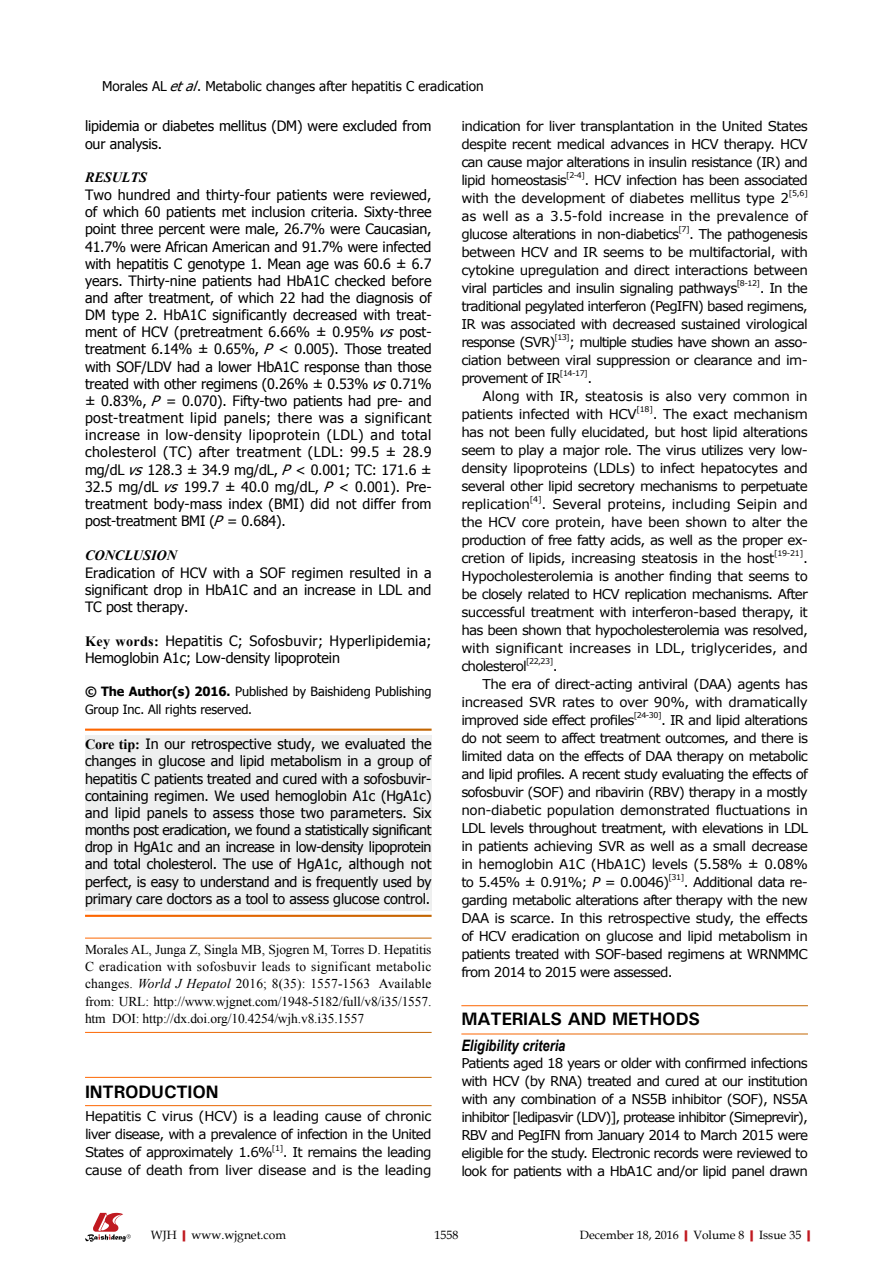
<style>
.page{position:relative;width:893px;height:1263px;background:#fff}
.page>*{position:absolute;margin:0;border:0;box-sizing:border-box;transform-origin:0 0}
.t1{font:700 18px "Univers";letter-spacing:-.01em;color:#000}
.t2{font:italic 700 15.75px "Arial Narrow";color:#000}
.t3{font:14.25px/17.2px "Tahoma";letter-spacing:-.005em;color:#000}
.t4{font:14.25px/17.1px "Tahoma";letter-spacing:.02em;color:#000}
.t5{font:13.5px/18px "Verdana";letter-spacing:-.05em;color:#000;text-align:justify}
.t6{font:13.5px/17.1px "Times New Roman";letter-spacing:-.01em;color:#000;text-align:justify}
.t7{font:13.5px/18px "Verdana";letter-spacing:-.025em;color:#000;text-align:right}
.t8{font:13.5px/18px "Verdana";letter-spacing:-.03em;color:#000}
.t9{font:13.5px "Tahoma";color:#000}
.t10{font:13.5px "Verdana";letter-spacing:-.015em;color:#000}
.t11{font:12.75px/17.1px "Tahoma";letter-spacing:-.005em;color:#000}
.t12{font:12px "Book Antiqua";color:#000}
.t13{font:7.8px "Verdana";letter-spacing:-.06em;color:#000}
.s1{font-style:italic}
.s2{font-family:"Times New Roman";font-weight:700;font-style:italic}
.s3{font-family:"Times New Roman";font-weight:700}
.s4{font-weight:700}
.s5{font-weight:700;color:#c01920}
</style>
<div class="page">
<div style="left:85px;top:735px;width:347px;height:175px;background:#eeefef"></div>
<svg style="left:85px;top:1213px;width:46px;height:29px"></svg>
<p class="t9" style="left:102px;top:77px;width:383px">Morales AL <span class="s1">etal</span>. Metabolic changes after hepatitis C eradication</p>
<p class="t3" style="left:85px;top:117px;width:348px">lipidemia or diabetes mellitus (DM) were excluded from our analysis.</p>
<p class="t3" style="left:85px;top:168px;width:348px"><span class="s2">RESULTS<br></span>Two hundred and thirty-four patients were reviewed, of which 60 patients met inclusion criteria. Sixty-three point three percent were male, 26.7% were Caucasian, 41.7% were African American and 91.7% were infected with hepatitis C genotype 1. Mean age was 60.6 ± 6.7 years. Thirty-nine patients had HbA1C checked before and after treatment, of which 22 had the diagnosis of DM type 2. HbA1C significantly decreased with treat&shy;ment of HCV (pretreatment 6.66% ± 0.95% <span class="s1">vs</span> post&shy;treatment 6.14% ± 0.65%, <span class="s1">P</span> &lt; 0.005). Those treated with SOF/LDV had a lower HbA1C response than those treated with other regimens (0.26% ± 0.53% <span class="s1">vs</span>0.71% ± 0.83%, <span class="s1">P</span> = 0.070). Fifty-two patients had pre- and post-treatment lipid panels; there was a significant increase in low-density lipoprotein (LDL) and total cholesterol (TC) after treatment (LDL: 99.5 ± 28.9 mg/dL <span class="s1">vs</span>128.3 ± 34.9 mg/dL, <span class="s1">P</span> &lt; 0.001; TC: 171.6 ± 32.5 mg/dL <span class="s1">vs</span> 199.7 ± 40.0 mg/dL, <span class="s1">P</span> &lt; 0.001). Pre&shy;treatment body-mass index (BMI) did not differ from post-treatment BMI (<span class="s1">P</span> = 0.684).</p>
<p class="t3" style="left:85px;top:545px;width:348px"><span class="s2">CONCLUSION<br></span>Eradication of HCV with a SOF regimen resulted in a significant drop in HbA1C and an increase in LDL and<br>TC post therapy.</p>
<p class="t4" style="left:85px;top:632px;width:348px"><span class="s3">Key words:</span> Hepatitis C; Sofosbuvir; Hyperlipidemia;<br>Hemoglobin A1c; Low-density lipoprotein</p>
<p class="t11" style="left:85px;top:683px;width:348px"><span class="s4">© The Author(s) 2016.</span> Published by Baishideng Publishing<br>Group Inc. All rights reserved.</p>
<p class="t3" style="left:85px;top:735px;width:348px;text-align:justify"><span class="s3">Core tip:</span> In our retrospective study, we evaluated the changes in glucose and lipid metabolism in a group of hepatitis C patients treated and cured with a sofosbuvir&shy;containing regimen. We used hemoglobin A1c (HgA1c) and lipid panels to assess those two parameters. Six months post eradication, we found a statistically significant drop in HgA1c and an increase in low-density lipoprotein and total cholesterol. The use of HgA1c, although not perfect, is easy to understand and is frequently used by primary care doctors as a tool to assess glucose control.</p>
<p class="t6" style="left:85px;top:941px;width:348px">Morales AL, Junga Z, Singla MB, Sjogren M, Torres D. Hepatitis C eradication with sofosbuvir leads to significant metabolic changes. <span class="s1">World J Hepatol</span> 2016; 8(35): 1557-1563 Available from: URL: http://www.wjgnet.com/1948-5182/full/v8/i35/1557. htm DOI: http://dx.doi.org/10.4254/wjh.v8.i35.1557</p>
<p class="t5" style="left:461px;top:117px;width:348px">indication for liver transplantation in the United States despite recent medical advances in HCV therapy. HCV can cause major alterations in insulin resistance (IR) and lipid homeostasis</p>
<p class="t13" style="left:566px;top:170px;width:20px">[2-4]</p>
<p class="t7" style="left:461px;top:171px;width:348px;text-align:left;text-indent:123px">. HCV infection has been associated with the development of diabetes mellitus type 2</p>
<p class="t13" style="left:789px;top:188px;width:21px">[5,6]</p>
<p class="t8" style="left:461px;top:207px;width:348px">as well as a 3.5-fold increase in the prevalence of glucose alterations in non-diabetics</p>
<p class="t13" style="left:678px;top:224px;width:13px">[7]</p>
<p class="t5" style="left:461px;top:225px;width:348px;text-indent:228px">. The pathogenesis between HCV and IR seems to be multifactorial, with cytokine upregulation and direct interactions between viral particles and insulin signaling pathways</p>
<p class="t13" style="left:737px;top:278px;width:25px">[8-12]</p>
<p class="t5" style="left:461px;top:279px;width:348px;text-indent:298px">. In the traditional pegylated interferon (PegIFN) based regimens, IR was associated with decreased sustained virological response (SVR)</p>
<p class="t13" style="left:554px;top:332px;width:17px">[13]</p>
<p class="t5" style="left:461px;top:333px;width:346px;text-indent:108px">; multiple studies have shown an asso&shy;ciation between viral suppression or clearance and im&shy;provement of IR</p>
<p class="t13" style="left:560px;top:368px;width:29px">[14-17]</p>
<p class="t5" style="left:587px;top:369px;width:6px">.</p>
<p class="t10" style="left:483px;top:387px;width:327px">Along with IR, steatosis is also very common in</p>
<p class="t7" style="left:461px;top:405px;width:177px">patients infected with HCV</p>
<p class="t13" style="left:636px;top:404px;width:18px">[18]</p>
<p class="t5" style="left:461px;top:405px;width:348px;text-indent:191px">. The exact mechanism has not been fully elucidated, but host lipid alterations seem to play a major role. The virus utilizes very low&shy;density lipoproteins (LDLs) to infect hepatocytes and several other lipid secretory mechanisms to perpetuate replication</p>
<p class="t13" style="left:530px;top:494px;width:13px">[4]</p>
<p class="t5" style="left:461px;top:495px;width:348px;text-align:left;text-indent:80px">. Several proteins, including Seipin and the HCV core protein, have been shown to alter the production of free fatty acids, as well as the proper ex&shy;cretion of lipids, increasing steatosis in the host</p>
<p class="t13" style="left:774px;top:548px;width:31px">[19-21]</p>
<p class="t5" style="left:461px;top:549px;width:348px;text-indent:342px">.<br>Hypocholesterolemia is another finding that seems to be closely related to HCV replication mechanisms. After successful treatment with interferon-based therapy, it has been shown that hypocholesterolemia was resolved, with significant increases in LDL, triglycerides, and cholesterol</p>
<p class="t13" style="left:526px;top:656px;width:29px">[22,23]</p>
<p class="t5" style="left:553px;top:657px;width:6px">.</p>
<p class="t5" style="left:483px;top:675px;width:327px">The era of direct-acting antiviral (DAA) agents has</p>
<p class="t7" style="left:461px;top:693px;width:348px">increased SVR rates to over 90%, with dramatically</p>
<p class="t5" style="left:461px;top:711px;width:175px">improved side effect profiles</p>
<p class="t13" style="left:634px;top:710px;width:29px">[24-30]</p>
<p class="t5" style="left:461px;top:711px;width:348px;text-indent:200px">. IR and lipid alterations do not seem to affect treatment outcomes, and there is limited data on the effects of DAA therapy on metabolic and lipid profiles. A recent study evaluating the effects of sofosbuvir (SOF) and ribavirin (RBV) therapy in a mostly non-diabetic population demonstrated fluctuations in LDL levels throughout treatment, with elevations in LDL in patients achieving SVR as well as a small decrease in hemoglobin A1C (HbA1C) levels (5.58% ± 0.08% to 5.45% ± 0.91%; <span class="s1">P</span> = 0.0046)</p>
<p class="t13" style="left:668px;top:872px;width:17px">[31]</p>
<p class="t5" style="left:461px;top:873px;width:348px;text-align:left;text-indent:222px">. Additional data re&shy;garding metabolic alterations after therapy with the new DAA is scarce. In this retrospective study, the effects of HCV eradication on glucose and lipid metabolism in patients treated with SOF-based regimens at WRNMMC from 2014 to 2015 were assessed.</p>
<p class="t1" style="left:461px;top:1008px;width:240px">MATERIALS AND METHODS</p>
<p class="t2" style="left:461px;top:1033px;width:106px">Eligibility criteria</p>
<p class="t5" style="left:461px;top:1053px;width:348px">Patients aged 18 years or older with confirmed infections with HCV (by RNA) treated and cured at our institution with any combination of a NS5B inhibitor (SOF), NS5A inhibitor [ledipasvir (LDV)], protease inhibitor (Simeprevir), RBV and PegIFN from January 2014 to March 2015 were eligible for the study. Electronic records were reviewed to look for patients with a HbA1C and/or lipid panel drawn</p>
<p class="t1" style="left:85px;top:1080px;width:135px">INTRODUCTION</p>
<p class="t5" style="left:85px;top:1107px;width:348px">Hepatitis C virus (HCV) is a leading cause of chronic liver disease, with a prevalence of infection in the United States of approximately 1.6%</p>
<p class="t13" style="left:272px;top:1142px;width:13px">[1]</p>
<p class="t7" style="left:85px;top:1143px;width:348px">. It remains the leading<br>cause of death from liver disease and is the leading</p>
<p class="t12" style="left:151px;top:1226px;width:137px">WJH<span class="s5">|</span>www.wjgnet.com</p>
<p class="t12" style="left:434px;top:1226px;width:25px">1558</p>
<p class="t12" style="left:580px;top:1226px;width:237px">December 18, 2016<span class="s5">|</span>Volume 8<span class="s5">|</span>Issue 35<span class="s5">|</span></p>
</div>
